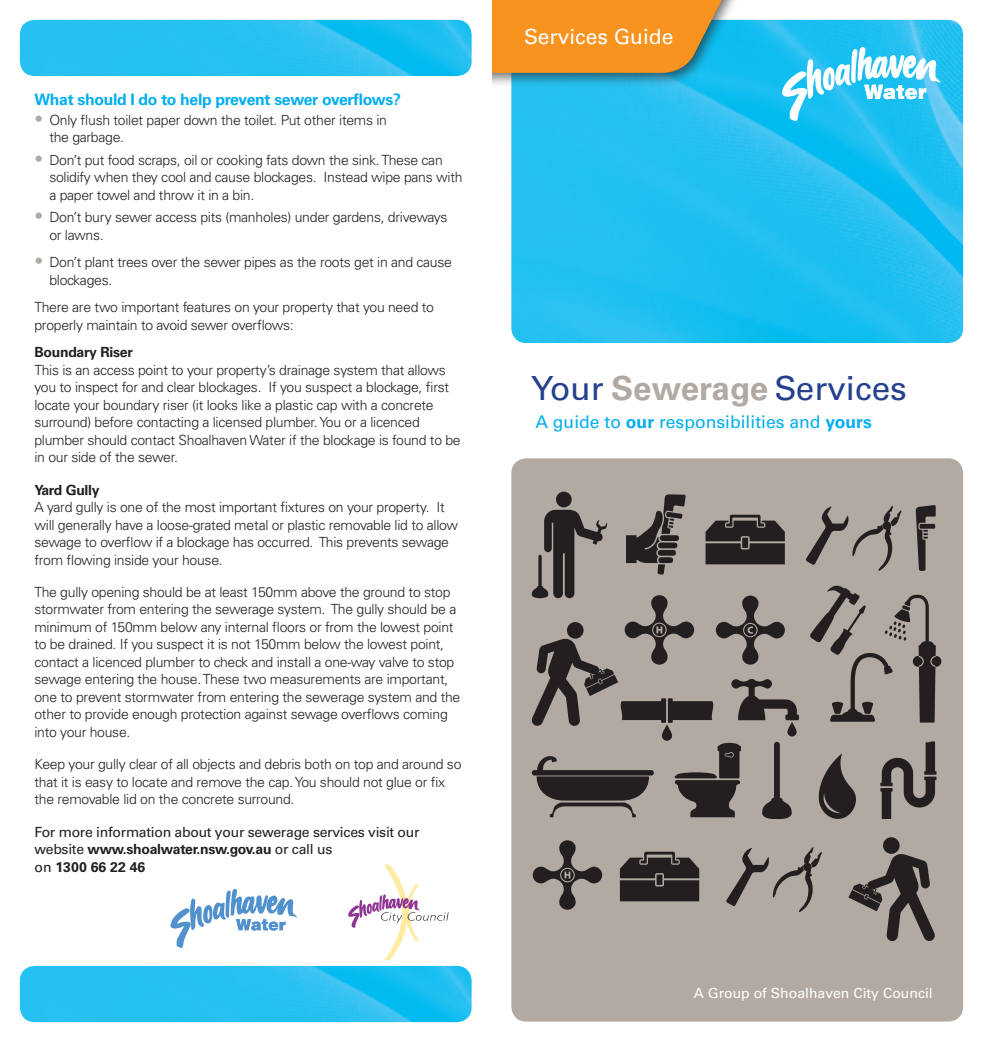
<style>
.page{position:relative;width:983px;height:1042px;background:#fff}
.page>*{position:absolute;margin:0;border:0;box-sizing:border-box;transform-origin:0 0}
.t1{font:33.25px "Univers";color:#25408f}
.t2{font:21px "Univers";color:#fff}
.t3{font:17.5px "Univers";color:#00aeef}
.t4{font:700 15.75px "Univers";letter-spacing:-.02em;color:#00aeef}
.t5{font:300 14px/17.5px "Univers";letter-spacing:-.02em;color:#231f20}
.t6{font:14px/17.5px "Univers";letter-spacing:-.02em;color:#231f20}
.t7{font:14px "Univers";color:#fff}
.t8{font:700 14px "Univers";letter-spacing:-.02em;color:#231f20}
.s1{font-size:17.5px;color:#b2aaa2}
.s2{font-weight:700}
.s3{font-weight:700;color:#b2aaa2}
</style>
<div class="page">
<img style="left:511px;top:20px;width:451px;height:323px">
<svg style="left:781px;top:44px;width:161px;height:78px"></svg>
<div style="left:511px;top:458px;width:451px;height:563px;background:#b2aaa2;border-radius:15px"></div>
<div style="left:425px;top:0;width:329px;height:87px;background:#231f20;opacity:.65"></div>
<svg style="left:491px;top:0;width:257px;height:73px"></svg>
<svg style="left:915px;top:505px;width:20px;height:66px"></svg>
<svg style="left:805px;top:506px;width:96px;height:65px"></svg>
<svg style="left:818px;top:753px;width:37px;height:65px"></svg>
<svg style="left:880px;top:741px;width:56px;height:77px"></svg>
<svg style="left:531px;top:492px;width:267px;height:326px"></svg>
<svg style="left:810px;top:585px;width:131px;height:137px"></svg>
<svg style="left:532px;top:840px;width:70px;height:70px"></svg>
<svg style="left:619px;top:851px;width:80px;height:50px"></svg>
<svg style="left:726px;top:847px;width:95px;height:66px"></svg>
<svg style="left:848px;top:837px;width:87px;height:104px"></svg>
<div style="left:0;top:0;width:491px;height:1042px;background:#fff"></div>
<svg style="left:170px;top:888px;width:127px;height:60px"></svg>
<svg style="left:348px;top:864px;width:100px;height:96px"></svg>
<img style="left:20px;top:20px;width:451px;height:56px">
<img style="left:20px;top:966px;width:451px;height:56px">
<p class="t4" style="left:34px;top:90px;width:368px">What should I do to help prevent sewer overflows?</p>
<p class="t5" style="left:49px;top:111px;width:339px;text-indent:-15px"><span class="s1">•</span> Only flush toilet paper down the toilet. Put other items in the garbage.</p>
<p class="t5" style="left:49px;top:151px;width:414px;text-indent:-15px"><span class="s1">•</span> Don’t put food scraps, oil or cooking fats down the sink. These can solidify when they cool and cause blockages. Instead wipe pans with a paper towel and throw it in a bin.</p>
<p class="t5" style="left:49px;top:209px;width:399px;text-indent:-15px"><span class="s1">•</span> Don’t bury sewer access pits (manholes) under gardens, driveways or lawns.</p>
<p class="t5" style="left:49px;top:253px;width:404px;text-indent:-15px"><span class="s1">•</span> Don’t plant trees over the sewer pipes as the roots get in and cause blockages.</p>
<p class="t5" style="left:34px;top:298px;width:401px">There are two important features on your property that you need to properly maintain to avoid sewer overflows:</p>
<p class="t8" style="left:34px;top:344px;width:100px">Boundary Riser</p>
<p class="t5" style="left:34px;top:361px;width:427px">This is an access point to your property’s drainage system that allows you to inspect for and clear blockages. If you suspect a blockage, first locate your boundary riser (it looks like a plastic cap with a concrete surround) before contacting a licensed plumber. You or a licenced plumber should contact Shoalhaven Water if the blockage is found to be in our side of the sewer.</p>
<p class="t8" style="left:34px;top:481px;width:67px">Yard Gully</p>
<p class="t5" style="left:34px;top:498px;width:425px">A yard gully is one of the most important fixtures on your property. It will generally have a loose-grated metal or plastic removable lid to allow sewage to overflow if a blockage has occurred. This prevents sewage from flowing inside your house.</p>
<p class="t5" style="left:34px;top:583px;width:427px">The gully opening should be at least 150mm above the ground to stop stormwater from entering the sewerage system. The gully should be a minimum of 150mm below any internal floors or from the lowest point to be drained. If you suspect it is not 150mm below the lowest point, contact a licenced plumber to check and install a one-way valve to stop sewage entering the house. These two measurements are important, one to prevent stormwater from entering the sewerage system and the other to provide enough protection against sewage overflows coming into your house.</p>
<p class="t5" style="left:34px;top:755px;width:428px">Keep your gully clear of all objects and debris both on top and around so that it is easy to locate and remove the cap. You should not glue or fix the removable lid on the concrete surround.</p>
<p class="t6" style="left:34px;top:823px;width:386px">For more information about your sewerage services visit our website <span class="s2">www.shoalwater.nsw.gov.au</span> or call us<br>on <span class="s2">1300 66 22 46</span></p>
<h2 class="t2" style="left:524px;top:24px;width:150px">Services Guide</h2>
<h1 class="t1" style="left:531px;top:368px;width:377px">Your <span class="s3">Sewerage</span> Services</h1>
<p class="t3" style="left:535px;top:412px;width:338px">A guide to <span class="s2">our</span> responsibilities and <span class="s2">yours</span></p>
<p class="t7" style="left:693px;top:985px;width:240px">A Group of Shoalhaven City Council</p>
</div>
